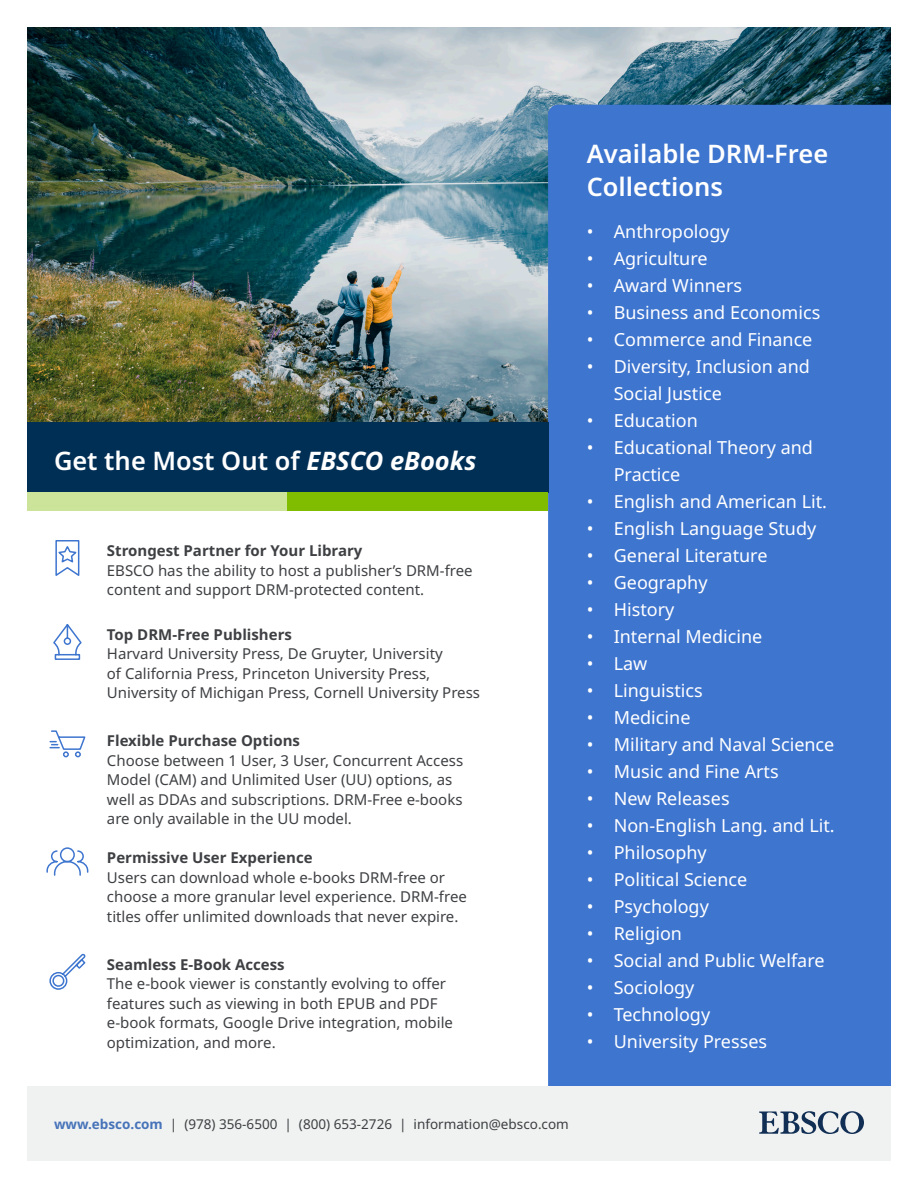
<style>
.page{position:relative;width:918px;height:1188px;background:#fff}
.page>*{position:absolute;margin:0;border:0;box-sizing:border-box;transform-origin:0 0}
.t1{font:600 25.5px/33px "Noto Sans";color:#fff}
.Bullets{font:18px/27px "Noto Sans";color:#fff}
.Small-Paragraph{font:15px/19.5px "Noto Sans";color:#3e4043}
.Small-Paragraph-2{font:700 15px "Noto Sans";color:#3e4043}
.t2{font:13.5px "Noto Sans";color:#3c4042}
.s1{font-weight:700;font-style:italic}
.s2{font-weight:700}
.s3{font-weight:700;color:#4773b9}
</style>
<div class="page">
<img style="left:27px;top:27px;width:864px;height:395px">
<svg style="left:53px;top:624px;width:29px;height:36px"></svg>
<svg style="left:46px;top:847px;width:43px;height:29px"></svg>
<svg style="left:49px;top:730px;width:37px;height:28px"></svg>
<svg style="left:55px;top:540px;width:25px;height:36px"></svg>
<svg style="left:49px;top:953px;width:37px;height:37px"></svg>
<div style="left:548px;top:105px;width:343px;height:981px;background:#3e75cf"></div>
<div style="left:27px;top:422px;width:521px;height:70px;background:#002f56"></div>
<div style="left:28px;top:1086px;width:863px;height:75px;background:#f0f1f1"></div>
<div style="left:27px;top:492px;width:261px;height:19px;background:#cce499"></div>
<div style="left:288px;top:492px;width:260px;height:19px;background:#80bc00"></div>
<svg style="left:759px;top:1111px;width:105px;height:23px"></svg>
<h2 class="t1" style="left:54px;top:445px;width:424px">Get the Most Out of <span class="s1">EBSCO eBooks</span></h2>
<p class="Small-Paragraph" style="left:107px;top:541px;width:367px"><span class="s2">Strongest Partner for Your Library<br></span>EBSCO has the ability to host a publisher’s DRM-free content and support DRM-protected content.</p>
<p class="Small-Paragraph-2" style="left:107px;top:624px;width:187px">Top DRM-Free Publishers</p>
<p class="Small-Paragraph" style="left:107px;top:645px;width:375px">Harvard University Press, De Gruyter, University<br>of California Press, Princeton University Press,<br>University of Michigan Press, Cornell University Press</p>
<p class="Small-Paragraph-2" style="left:107px;top:730px;width:195px">Flexible Purchase Options</p>
<p class="Small-Paragraph" style="left:107px;top:751px;width:358px">Choose between 1 User, 3 User, Concurrent Access Model (CAM) and Unlimited User (UU) options, as well as DDAs and subscriptions. DRM-Free e-books are only available in the UU model.</p>
<p class="Small-Paragraph-2" style="left:107px;top:847px;width:207px">Permissive User Experience</p>
<p class="Small-Paragraph" style="left:107px;top:868px;width:362px">Users can download whole e-books DRM-free or choose a more granular level experience. DRM-free titles offer unlimited downloads that never expire.</p>
<p class="Small-Paragraph-2" style="left:107px;top:954px;width:179px">Seamless E-Book Access</p>
<p class="Small-Paragraph" style="left:107px;top:975px;width:348px">The e-book viewer is constantly evolving to offer features such as viewing in both EPUB and PDF e-book formats, Google Drive integration, mobile optimization, and more.</p>
<h2 class="t1" style="left:587px;top:138px;width:243px">Available DRM-Free<br>Collections</h2>
<p class="Bullets" style="left:587px;top:218px;width:144px">• Anthropology</p>
<p class="Bullets" style="left:587px;top:245px;width:122px">• Agriculture</p>
<p class="Bullets" style="left:587px;top:272px;width:157px">• Award Winners</p>
<p class="Bullets" style="left:587px;top:299px;width:235px">• Business and Economics</p>
<p class="Bullets" style="left:587px;top:326px;width:227px">• Commerce and Finance</p>
<p class="Bullets" style="left:614px;top:353px;width:198px;text-indent:-27px">• Diversity, Inclusion and<br>Social Justice</p>
<p class="Bullets" style="left:587px;top:407px;width:113px">• Education</p>
<p class="Bullets" style="left:614px;top:434px;width:201px;text-indent:-27px">• Educational Theory and<br>Practice</p>
<p class="Bullets" style="left:587px;top:488px;width:242px">• English and American Lit.</p>
<p class="Bullets" style="left:587px;top:515px;width:231px">• English Language Study</p>
<p class="Bullets" style="left:587px;top:542px;width:182px">• General Literature</p>
<p class="Bullets" style="left:587px;top:569px;width:122px">• Geography</p>
<p class="Bullets" style="left:587px;top:596px;width:89px">• History</p>
<p class="Bullets" style="left:587px;top:623px;width:177px">• Internal Medicine</p>
<p class="Bullets" style="left:587px;top:650px;width:62px">• Law</p>
<p class="Bullets" style="left:587px;top:677px;width:118px">• Linguistics</p>
<p class="Bullets" style="left:587px;top:704px;width:105px">• Medicine</p>
<p class="Bullets" style="left:587px;top:731px;width:249px">• Military and Naval Science</p>
<p class="Bullets" style="left:587px;top:758px;width:194px">• Music and Fine Arts</p>
<p class="Bullets" style="left:587px;top:785px;width:144px">• New Releases</p>
<p class="Bullets" style="left:587px;top:812px;width:250px">• Non-English Lang. and Lit.</p>
<p class="Bullets" style="left:587px;top:839px;width:122px">• Philosophy</p>
<p class="Bullets" style="left:587px;top:866px;width:162px">• Political Science</p>
<p class="Bullets" style="left:587px;top:893px;width:124px">• Psychology</p>
<p class="Bullets" style="left:587px;top:920px;width:97px">• Religion</p>
<p class="Bullets" style="left:587px;top:947px;width:239px">• Social and Public Welfare</p>
<p class="Bullets" style="left:587px;top:974px;width:109px">• Sociology</p>
<p class="Bullets" style="left:587px;top:1001px;width:125px">• Technology</p>
<p class="Bullets" style="left:587px;top:1028px;width:182px">• University Presses</p>
<p class="t2" style="left:54px;top:1114px;width:516px"><span class="s3">www.ebsco.com</span> | (978) 356-6500 | (800) 653-2726 | information@ebsco.com</p>
</div>
